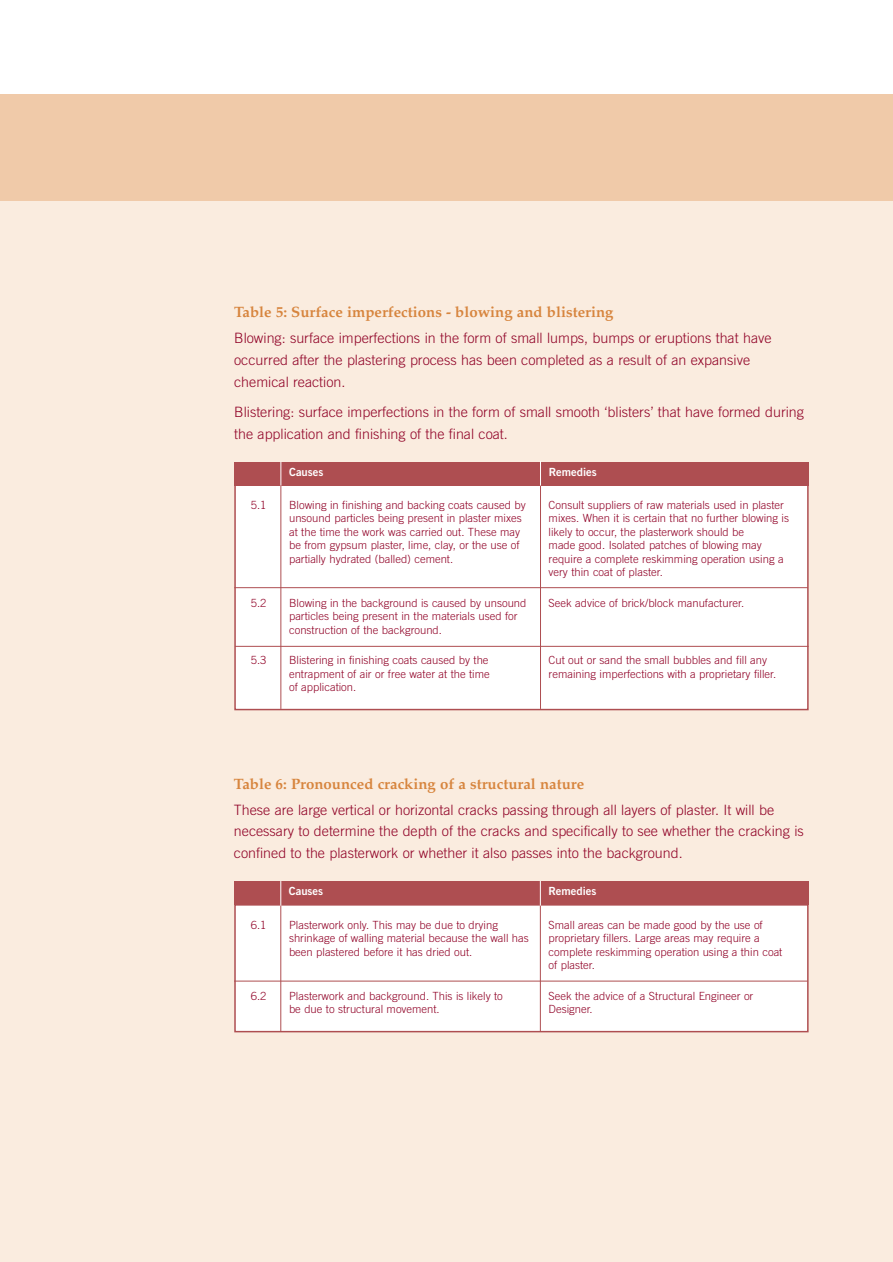
<style>
.page{position:relative;width:893px;height:1262px;background:#fff}
.page>*{position:absolute;margin:0;border:0;box-sizing:border-box;transform-origin:0 0}
.t1{font:700 15px "Palatino";color:#d7853e}
.t2{font:300 14.25px/21.8px "Trade Gothic";color:#900126}
.t3{font:300 11.25px/13.5px "Trade Gothic";color:#900126}
.t4{font:11.25px "Trade Gothic Bold Two";color:#fff}
</style>
<div class="page">
<div style="left:0;top:184px;width:892px;height:1077px;background:#faecdf"></div>
<div style="left:0;top:94px;width:892px;height:106px;background:#f0caa9"></div>
<div style="left:235px;top:485px;width:572px;height:224px;background:#fff"></div>
<div style="left:234px;top:484px;width:574px;height:226px;border:2px solid #ae4e51"></div>
<div style="left:235px;top:905px;width:572px;height:126px;background:#fff"></div>
<div style="left:234px;top:904px;width:574px;height:128px;border:2px solid #ae4e51"></div>
<div style="left:234px;top:881px;width:574px;height:24px;background:#ae4e51"></div>
<hr style="left:234px;top:980px;width:573px;height:1px;background:#ae4e51">
<hr style="left:280px;top:905px;width:1px;height:126px;background:#ae4e51">
<svg style="left:280px;top:881px;width:1px;height:24px"></svg>
<hr style="left:540px;top:905px;width:1px;height:127px;background:#ae4e51">
<svg style="left:540px;top:881px;width:1px;height:24px"></svg>
<hr style="left:235px;top:646px;width:573px;height:1px;background:#ae4e51">
<div style="left:234px;top:462px;width:574px;height:24px;background:#ae4e51"></div>
<hr style="left:234px;top:587px;width:574px;height:1px;background:#ae4e51">
<hr style="left:280px;top:486px;width:1px;height:223px;background:#ae4e51">
<svg style="left:280px;top:462px;width:1px;height:23px"></svg>
<hr style="left:540px;top:486px;width:1px;height:223px;background:#ae4e51">
<svg style="left:540px;top:461px;width:1px;height:24px"></svg>
<h1 class="t1" style="left:234px;top:306px;width:381px">Table 5: Surface imperfections - blowing and blistering</h1>
<p class="t2" style="left:234px;top:328px;width:539px">Blowing: surface imperfections in the form of small lumps, bumps or eruptions that have occurred after the plastering process has been completed as a result of an expansive chemical reaction.</p>
<p class="t2" style="left:234px;top:402px;width:571px">Blistering: surface imperfections in the form of small smooth ‘blisters’ that have formed during the application and finishing of the final coat.</p>
<p class="t4" style="left:289px;top:468px;width:36px">Causes</p>
<p class="t4" style="left:548px;top:468px;width:50px">Remedies</p>
<p class="t3" style="left:251px;top:499px;width:17px">5.1</p>
<p class="t3" style="left:289px;top:499px;width:238px">Blowing in finishing and backing coats caused by</p>
<p class="t3" style="left:548px;top:499px;width:237px">Consult suppliers of raw materials used in plaster</p>
<p class="t3" style="left:289px;top:512px;width:234px">unsound particles being present in plaster mixes</p>
<p class="t3" style="left:548px;top:512px;width:242px">mixes. When it is certain that no further blowing is</p>
<p class="t3" style="left:289px;top:526px;width:232px">at the time the work was carried out. These may</p>
<p class="t3" style="left:548px;top:526px;width:197px">likely to occur, the plasterwork should be</p>
<p class="t3" style="left:289px;top:539px;width:232px">be from gypsum plaster, lime, clay, or the use of</p>
<p class="t3" style="left:548px;top:539px;width:215px">made good. Isolated patches of blowing may</p>
<p class="t3" style="left:289px;top:553px;width:166px">partially hydrated (balled) cement.</p>
<p class="t3" style="left:548px;top:553px;width:236px">require a complete reskimming operation using a very thin coat of plaster.</p>
<p class="t3" style="left:251px;top:597px;width:17px">5.2</p>
<p class="t3" style="left:289px;top:597px;width:239px">Blowing in the background is caused by unsound</p>
<p class="t3" style="left:548px;top:597px;width:197px">Seek advice of brick/block manufacturer.</p>
<p class="t3" style="left:289px;top:610px;width:230px">particles being present in the materials used for construction of the background.</p>
<p class="t3" style="left:251px;top:654px;width:17px">5.3</p>
<p class="t3" style="left:289px;top:654px;width:201px">Blistering in finishing coats caused by the</p>
<p class="t3" style="left:548px;top:654px;width:220px">Cut out or sand the small bubbles and fill any</p>
<p class="t3" style="left:289px;top:668px;width:202px">entrapment of air or free water at the time</p>
<p class="t3" style="left:548px;top:668px;width:229px">remaining imperfections with a proprietary filler.</p>
<p class="t3" style="left:289px;top:681px;width:69px">of application.</p>
<h1 class="t1" style="left:234px;top:777px;width:352px">Table 6: Pronounced cracking of a structural nature</h1>
<p class="t2" style="left:234px;top:800px;width:571px">These are large vertical or horizontal cracks passing through all layers of plaster. It will be necessary to determine the depth of the cracks and specifically to see whether the cracking is confined to the plasterwork or whether it also passes into the background.</p>
<p class="t4" style="left:289px;top:887px;width:36px">Causes</p>
<p class="t4" style="left:548px;top:887px;width:50px">Remedies</p>
<p class="t3" style="left:251px;top:919px;width:17px">6.1</p>
<p class="t3" style="left:289px;top:919px;width:210px">Plasterwork only. This may be due to drying</p>
<p class="t3" style="left:548px;top:919px;width:216px">Small areas can be made good by the use of</p>
<p class="t3" style="left:289px;top:932px;width:241px">shrinkage of walling material because the wall has</p>
<p class="t3" style="left:548px;top:932px;width:213px">proprietary fillers. Large areas may require a</p>
<p class="t3" style="left:289px;top:946px;width:185px">been plastered before it has dried out.</p>
<p class="t3" style="left:548px;top:946px;width:235px">complete reskimming operation using a thin coat of plaster.</p>
<p class="t3" style="left:251px;top:990px;width:17px">6.2</p>
<p class="t3" style="left:289px;top:990px;width:215px">Plasterwork and background. This is likely to</p>
<p class="t3" style="left:548px;top:990px;width:206px">Seek the advice of a Structural Engineer or</p>
<p class="t3" style="left:289px;top:1003px;width:152px">be due to structural movement.</p>
<p class="t3" style="left:548px;top:1003px;width:46px">Designer.</p>
</div>
